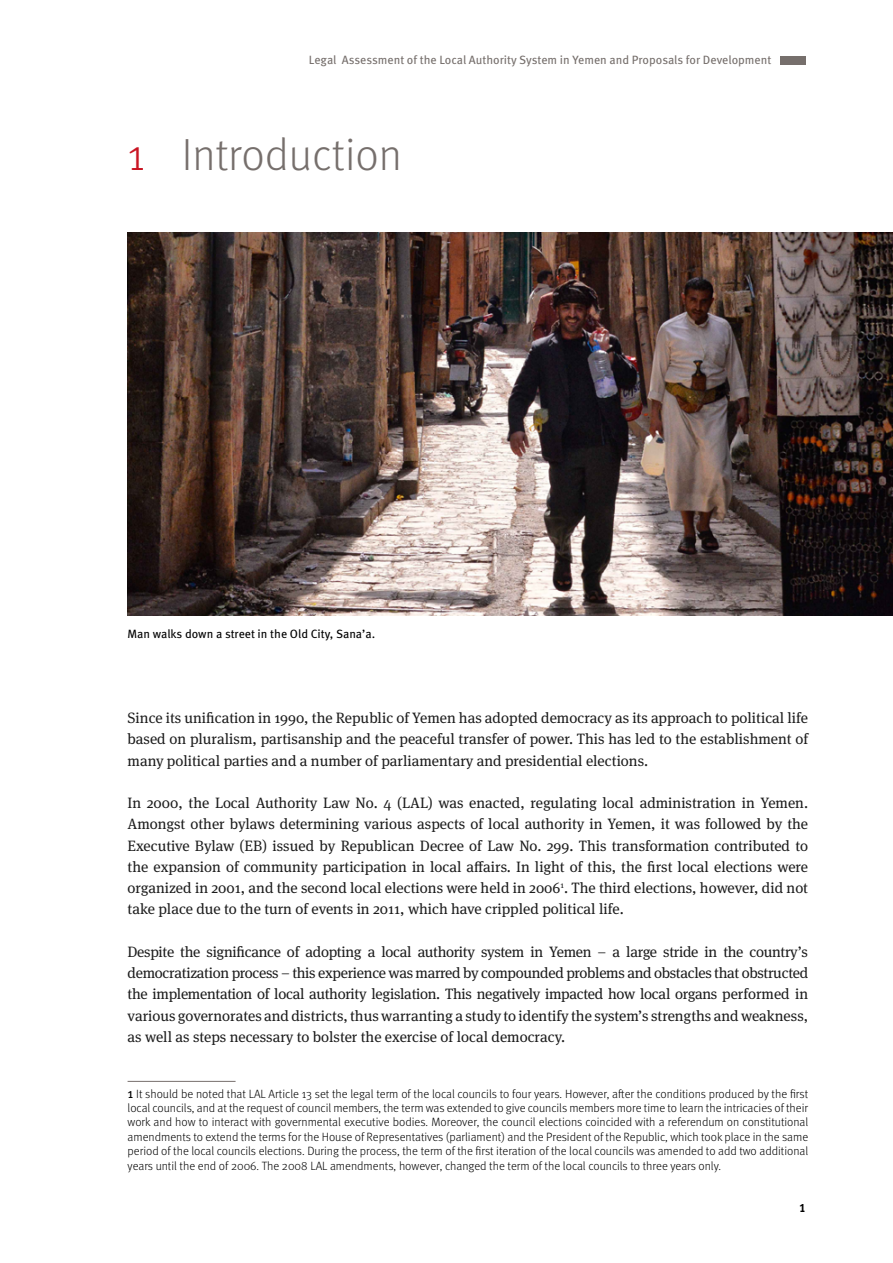
<style>
.page{position:relative;width:893px;height:1263px;background:#fff}
.page>*{position:absolute;margin:0;border:0;box-sizing:border-box;transform-origin:0 0}
.t1{font:300 45px "Meta Pro";color:#766f6c}
.t2{font:15px/21.3px "Meta Serif Pro";color:#1c1c1c;text-align:justify}
.t3{font:300 12px/14.4px "Meta Pro";color:#000;text-align:justify}
.t4{font:12px "Meta Pro";color:#766f6c}
.t5{font:12px "Meta Pro";color:#000}
.t6{font:700 12px "Meta Pro";color:#000}
.s1{color:#c91523}
.s2{font-weight:400;font-size:13.5px}
</style>
<div class="page">
<div style="left:780px;top:56px;width:26px;height:9px;background:#766f6c"></div>
<hr style="left:128px;top:1081px;width:108px;height:1px;background:#766f6c">
<img style="left:128px;top:233px;width:765px;height:382px">
<p class="t4" style="left:309px;top:50px;width:464px">Legal Assessment of the Local Authority System in Yemen and Proposals for Development</p>
<h1 class="t1" style="left:128px;top:122px;width:276px"><span class="s1">1</span> Introduction</h1>
<p class="t5" style="left:128px;top:625px;width:249px">Man walks down a street in the Old City, Sana’a.</p>
<p class="t2" style="left:128px;top:706px;width:682px">Since its unification in 1990, the Republic of Yemen has adopted democracy as its approach to political life based on pluralism, partisanship and the peaceful transfer of power. This has led to the establishment of many political parties and a number of parliamentary and presidential elections.</p>
<p class="t2" style="left:128px;top:791px;width:682px">In 2000, the Local Authority Law No. 4 (LAL) was enacted, regulating local administration in Yemen.<br>Amongst other bylaws determining various aspects of local authority in Yemen, it was followed by the Executive Bylaw (EB) issued by Republican Decree of Law No. 299. This transformation contributed to the expansion of community participation in local affairs. In light of this, the first local elections were organized in 2001, and the second local elections were held in 2006<sup>1</sup>. The third elections, however, did not take place due to the turn of events in 2011, which have crippled political life.</p>
<p class="t2" style="left:128px;top:940px;width:682px">Despite the significance of adopting a local authority system in Yemen – a large stride in the country’s democratization process – this experience was marred by compounded problems and obstacles that obstructed the implementation of local authority legislation. This negatively impacted how local organs performed in various governorates and districts, thus warranting a study to identify the system’s strengths and weakness, as well as steps necessary to bolster the exercise of local democracy.</p>
<p class="t3" style="left:128px;top:1085px;width:682px"><span class="s2">1</span> It should be noted that LAL Article 13 set the legal term of the local councils to four years. However, after the conditions produced by the first local councils, and at the request of council members, the term was extended to give councils members more time to learn the intricacies of their work and how to interact with governmental executive bodies. Moreover, the council elections coincided with a referendum on constitutional amendments to extend the terms for the House of Representatives (parliament) and the President of the Republic, which took place in the same period of the local councils elections. During the process, the term of the first iteration of the local councils was amended to add two additional years until the end of 2006. The 2008 LAL amendments, however, changed the term of the local councils to three years only.</p>
<p class="t6" style="left:799px;top:1198px;width:8px">1</p>
</div>
